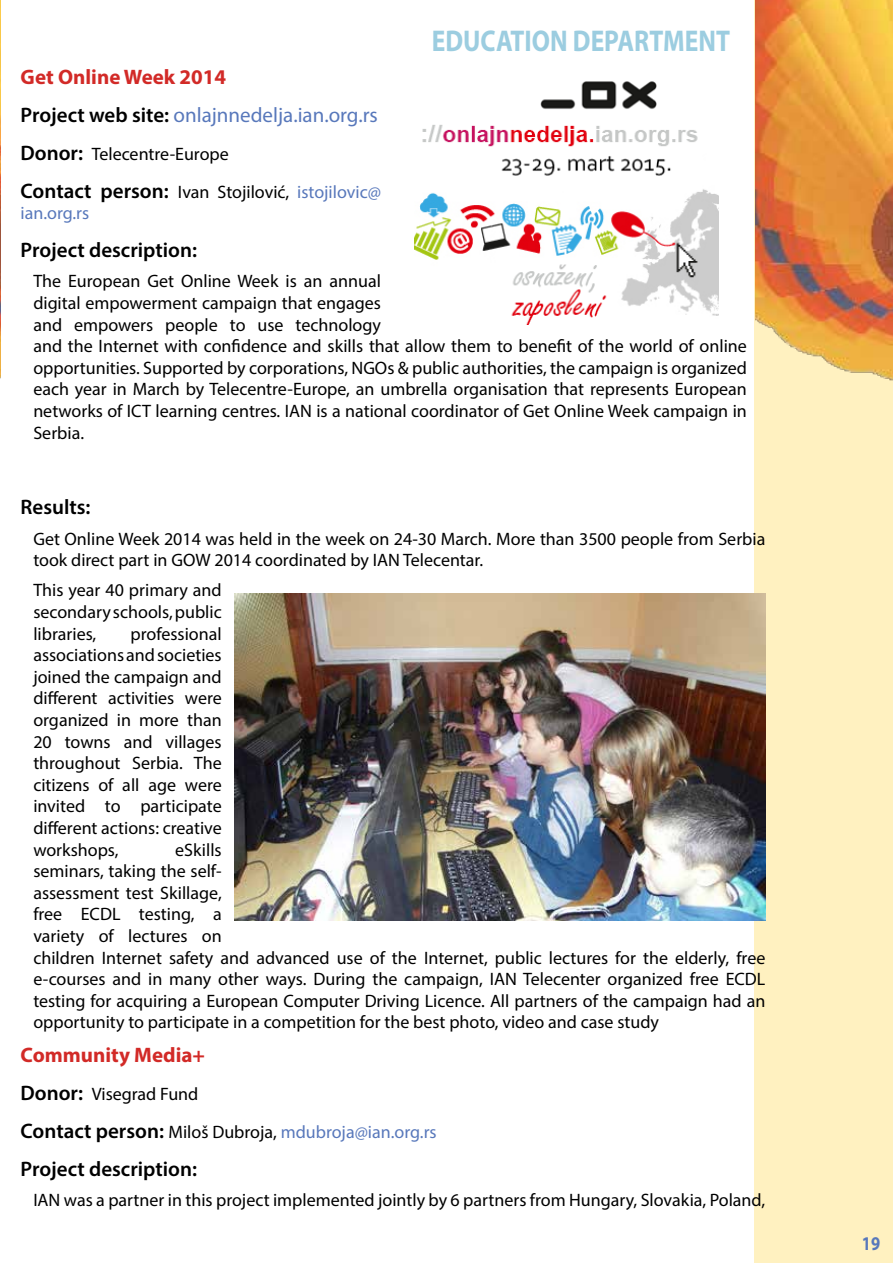
<style>
.page{position:relative;width:893px;height:1263px;background:#fff}
.page>*{position:absolute;margin:0;border:0;box-sizing:border-box;transform-origin:0 0}
.t1{font:700 30.15px "Myriad Pro";color:#9ccde0;scale:.85 1}
.t2{font:21px/38px "Myriad Pro";color:#5878bb}
.t3{font:600 21px "Myriad Pro";color:#000}
.t4{font:700 21px "Myriad Pro";color:#d22a27}
.t5{font:700 19.5px "Myriad Pro";color:#5878bb;scale:.85 1}
.t6{font:18px/21.6px "Myriad Pro";color:#000}
.t7{font:18px "Myriad Pro";color:#5878bb}
.s1{font-weight:700;color:#d22a27}
.s2{font-weight:600;color:#000}
.s3{font-weight:600;font-size:21px}
.s4{color:#5878bb}
</style>
<div class="page">
<div style="left:754px;top:0;width:139px;height:1263px;background:#fff1c0"></div>
<img style="left:755px;top:0;width:138px;height:381px">
<img style="left:0;top:0;width:1px;height:379px">
<img style="left:235px;top:593px;width:530px;height:328px">
<img style="left:415px;top:81px;width:303px;height:244px">
<h1 class="t1" style="left:432px;top:21px;width:352px">EDUCATION DEPARTMENT</h1>
<p class="t2" style="left:21px;top:57px;width:359px"><span class="s1">Get Online Week 2014<br></span><span class="s2">Project web site:</span> onlajnnedelja.ian.org.rs</p>
<p class="t6" style="left:21px;top:134px;width:362px;line-height:38px"><span class="s3">Donor:</span> Telecentre-Europe<br><span class="s3">Contact person:</span> Ivan Stojilović, <span class="s4">istojilovic@</span></p>
<p class="t7" style="left:21px;top:202px;width:70px">ian.org.rs</p>
<p class="t3" style="left:21px;top:237px;width:178px">Project description:</p>
<p class="t6" style="left:33px;top:270px;width:715px">The European Get Online Week is an annual<br>digital empowerment campaign that engages<br>and empowers people to use technology<br>and the Internet with confidence and skills that allow them to benefit of the world of online opportunities. Supported by corporations, NGOs &amp; public authorities, the campaign is organized each year in March by Telecentre-Europe, an umbrella organisation that represents European networks of ICT learning centres. IAN is a national coordinator of Get Online Week campaign in Serbia.</p>
<p class="t3" style="left:21px;top:494px;width:72px">Results:</p>
<p class="t6" style="left:33px;top:527px;width:734px">Get Online Week 2014 was held in the week on 24-30 March. More than 3500 people from Serbia took direct part in GOW 2014 coordinated by IAN Telecentar.</p>
<p class="t6" style="left:33px;top:579px;width:190px;text-align:justify">This year 40 primary and secondary schools, public libraries,</p>
<p class="t6" style="left:33px;top:622px;width:190px;text-align:justify;text-indent:97px">professional associations and societies joined the campaign and different activities were organized in more than 20 towns and villages throughout Serbia. The citizens of all age were invited to participate different actions: creative workshops,</p>
<p class="t6" style="left:33px;top:838px;width:734px;text-indent:142px">eSkills<br>seminars, taking the self-<br>assessment test Skillage,<br>free ECDL testing, a<br>variety of lectures on<br>children Internet safety and advanced use of the Internet, public lectures for the elderly, free e-courses and in many other ways. During the campaign, IAN Telecenter organized free ECDL testing for acquiring a European Computer Driving Licence. All partners of the campaign had an opportunity to participate in a competition for the best photo, video and case study</p>
<p class="t4" style="left:21px;top:1041px;width:186px">Community Media+</p>
<p class="t6" style="left:21px;top:1075px;width:418px;line-height:38px"><span class="s3">Donor:</span> Visegrad Fund<br><span class="s3">Contact person:</span> Miloš Dubroja, <span class="s4">mdubroja@ian.org.rs</span></p>
<p class="t3" style="left:21px;top:1155px;width:178px">Project description:</p>
<p class="t6" style="left:33px;top:1189px;width:733px">IAN was a partner in this project implemented jointly by 6 partners from Hungary, Slovakia, Poland,</p>
<p class="t5" style="left:862px;top:1231px;width:23px">19</p>
</div>
